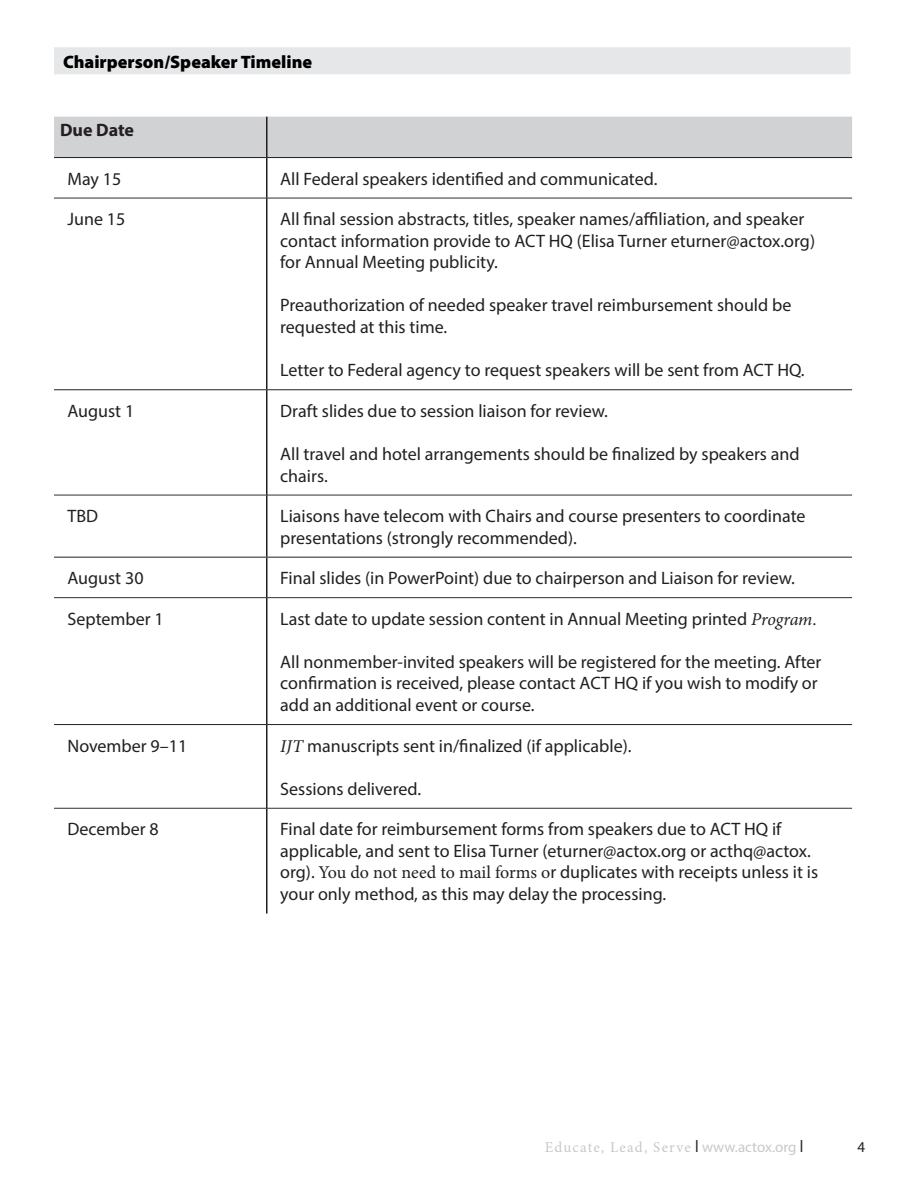
<style>
.page{position:relative;width:918px;height:1188px;background:#fff}
.page>*{position:absolute;margin:0;border:0;box-sizing:border-box;transform-origin:0 0}
.t1{font:18px/21.6px "Myriad Pro";color:#231f20}
.Subhead{font:900 18px "Myriad Pro";color:#000}
.t2{font:700 18px "Myriad Pro";color:#231f20}
.t3{font:15px "Minion Pro";letter-spacing:.08em;color:#c7c8ca}
.t4{font:15px "Myriad Pro";color:#231f20}
.s1{font-family:"Minion Pro";font-style:italic}
.s2{font-family:"Minion Pro"}
.s3{font-family:"Myriad Pro";font-size:17.7px;color:#231f20}
.s4{font-family:"Myriad Pro"}
</style>
<div class="page">
<div style="left:54px;top:47px;width:796px;height:27px;background:#e6e7e9"></div>
<div style="left:54px;top:117px;width:798px;height:40px;background:#d1d2d4"></div>
<hr style="left:266px;top:117px;width:2px;height:40px;background:#231f20">
<hr style="left:266px;top:158px;width:2px;height:40px;background:#231f20">
<hr style="left:266px;top:198px;width:2px;height:191px;background:#231f20">
<hr style="left:266px;top:390px;width:2px;height:105px;background:#231f20">
<hr style="left:266px;top:495px;width:2px;height:62px;background:#231f20">
<hr style="left:266px;top:558px;width:2px;height:39px;background:#231f20">
<hr style="left:266px;top:598px;width:2px;height:126px;background:#231f20">
<hr style="left:266px;top:725px;width:2px;height:83px;background:#231f20">
<hr style="left:266px;top:808px;width:2px;height:106px;background:#231f20">
<hr style="left:54px;top:157px;width:213px;height:1px;background:#231f20">
<hr style="left:267px;top:157px;width:585px;height:1px;background:#231f20">
<hr style="left:54px;top:389px;width:213px;height:1px;background:#231f20">
<hr style="left:267px;top:389px;width:585px;height:1px;background:#231f20">
<hr style="left:54px;top:557px;width:213px;height:1px;background:#231f20">
<hr style="left:267px;top:557px;width:585px;height:1px;background:#231f20">
<hr style="left:54px;top:724px;width:213px;height:1px;background:#231f20">
<hr style="left:267px;top:724px;width:585px;height:1px;background:#231f20">
<hr style="left:54px;top:198px;width:213px;height:1px;background:#312f30">
<hr style="left:267px;top:198px;width:585px;height:1px;background:#312f30">
<hr style="left:54px;top:495px;width:213px;height:1px;background:#312f30">
<hr style="left:267px;top:495px;width:585px;height:1px;background:#312f30">
<hr style="left:54px;top:597px;width:213px;height:1px;background:#312f30">
<hr style="left:267px;top:597px;width:585px;height:1px;background:#312f30">
<hr style="left:54px;top:808px;width:213px;height:1px;background:#312f30">
<hr style="left:267px;top:808px;width:585px;height:1px;background:#312f30">
<p class="Subhead" style="left:63px;top:49px;width:251px">Chairperson/Speaker Timeline</p>
<p class="t2" style="left:60px;top:118px;width:76px">Due Date</p>
<p class="t1" style="left:68px;top:167px;width:55px">May 15</p>
<p class="t1" style="left:280px;top:167px;width:379px">All Federal speakers identified and communicated.</p>
<p class="t1" style="left:68px;top:208px;width:59px">June 15</p>
<p class="t1" style="left:280px;top:208px;width:536px">All final session abstracts, titles, speaker names/affiliation, and speaker contact information provide to ACT HQ (Elisa Turner eturner@actox.org) for Annual Meeting publicity.</p>
<p class="t1" style="left:280px;top:294px;width:513px">Preauthorization of needed speaker travel reimbursement should be requested at this time.</p>
<p class="t1" style="left:280px;top:359px;width:526px">Letter to Federal agency to request speakers will be sent from ACT HQ.</p>
<p class="t1" style="left:68px;top:400px;width:68px">August 1</p>
<p class="t1" style="left:280px;top:400px;width:329px">Draft slides due to session liaison for review.</p>
<p class="t1" style="left:280px;top:443px;width:521px">All travel and hotel arrangements should be finalized by speakers and chairs.</p>
<p class="t1" style="left:68px;top:505px;width:32px">TBD</p>
<p class="t1" style="left:280px;top:505px;width:527px">Liaisons have telecom with Chairs and course presenters to coordinate presentations (strongly recommended).</p>
<p class="t1" style="left:68px;top:567px;width:78px">August 30</p>
<p class="t1" style="left:280px;top:567px;width:516px">Final slides (in PowerPoint) due to chairperson and Liaison for review.</p>
<p class="t1" style="left:68px;top:608px;width:98px">September 1</p>
<p class="t1" style="left:280px;top:608px;width:538px">Last date to update session content in Annual Meeting printed <span class="s1">Program</span><span class="s2">.</span></p>
<p class="t1" style="left:280px;top:651px;width:543px">All nonmember-invited speakers will be registered for the meeting. After confirmation is received, please contact ACT HQ if you wish to modify or add an additional event or course.</p>
<p class="t1" style="left:68px;top:734px;width:121px">November 9–11</p>
<p class="t1" style="left:280px;top:734px;width:353px"><span class="s1">IJT</span> manuscripts sent in/finalized (if applicable).</p>
<p class="t1" style="left:280px;top:778px;width:142px">Sessions delivered.</p>
<p class="t1" style="left:68px;top:818px;width:93px">December 8</p>
<p class="t1" style="left:280px;top:818px;width:539px">Final date for reimbursement forms from speakers due to ACT HQ if applicable, and sent to Elisa Turner (eturner@actox.org or acthq@actox. org). <span class="s2">You do not need to mail forms o</span>r duplicates with receipts unless it is your only method, as this may delay the processing.</p>
<p class="t3" style="left:545px;top:1137px;width:260px">Educate, Lead, Serve <span class="s3">I</span> <span class="s4">www.actox.org</span> <span class="s3">I</span></p>
<p class="t4" style="left:857px;top:1137px;width:9px">4</p>
</div>
